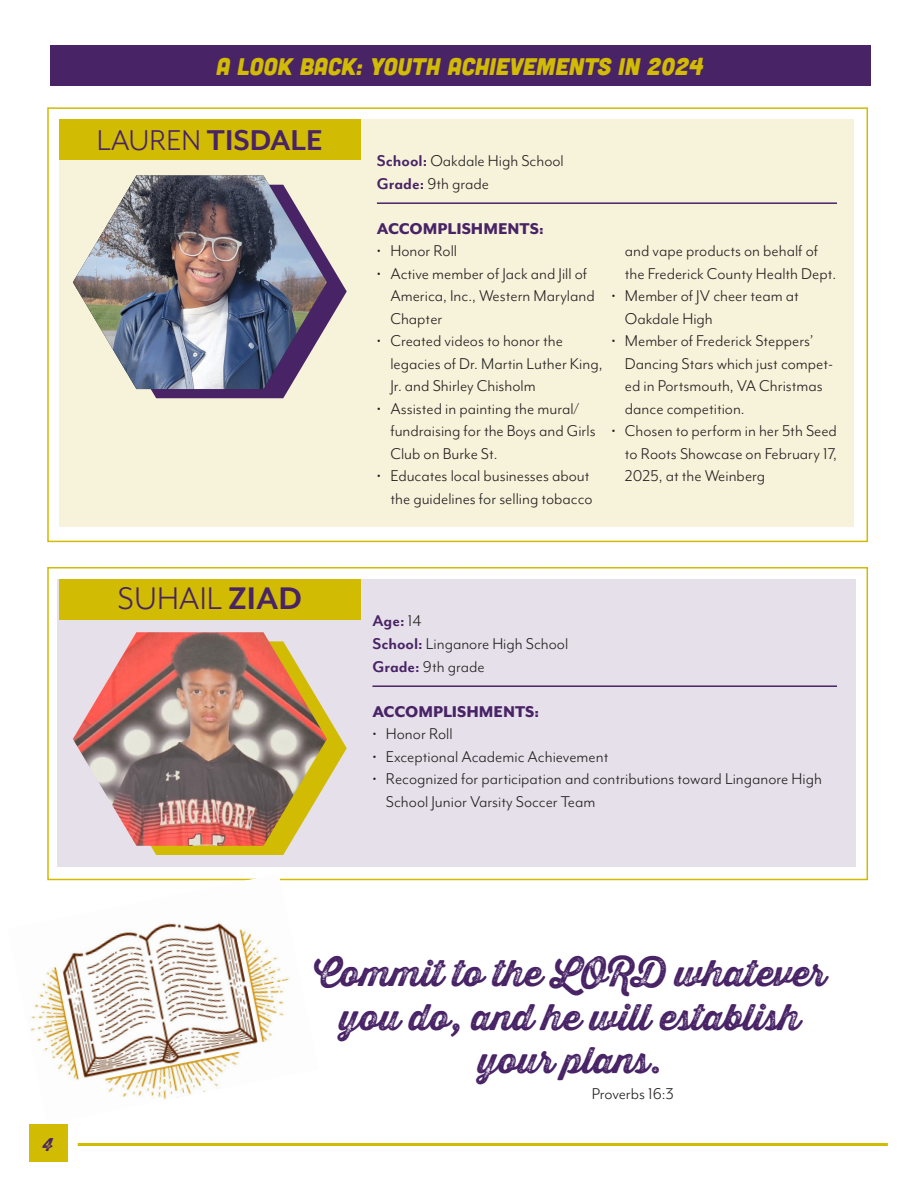
<style>
.page{position:relative;width:918px;height:1188px;background:#fff}
.page>*{position:absolute;margin:0;border:0;box-sizing:border-box;transform-origin:0 0}
.t1{font:36px/43.2px "Thirsty Rough Bol Two";color:#482366;text-align:center}
.t2{font:36px "Mr Eaves Mod OT";color:#482366}
.t3{font:700 33px "Mr Eaves Mod OT";color:#482366}
.t4{font:italic 24px "Cubano";color:#d1bb03}
.t5{font:18px/22.5px "Mr Eaves Mod OT";color:#231f20}
.t6{font:800 18px "Mr Eaves Mod OT";color:#482366}
.t7{font:700 18px "Mr Eaves Mod OT";color:#482366}
.t8{font:18px "Thirsty Rough Bol Two";color:#482366}
.s1{font-weight:400}
.s2{font-weight:700}
.s3{font-weight:700;color:#482366}
.s4{font-weight:400;color:#231f20}
</style>
<div class="page">
<hr style="left:78px;top:1143px;width:810px;height:3px;background:#d1bb03">
<div style="left:29px;top:1124px;width:39px;height:38px;background:#d1bb03"></div>
<div style="left:58px;top:579px;width:798px;height:288px;background:#e6e0ea"></div>
<div style="left:47px;top:567px;width:821px;height:313px;border:2px solid #d1bb03"></div>
<svg style="left:151px;top:715px;width:196px;height:140px"></svg>
<img style="left:73px;top:632px;width:254px;height:214px">
<div style="left:59px;top:579px;width:301px;height:41px;background:#d1bb03"></div>
<hr style="left:372px;top:685px;width:465px;height:2px;background:#482366">
<div style="left:50px;top:45px;width:820px;height:41px;background:#482366"></div>
<div style="left:47px;top:107px;width:821px;height:435px;border:2px solid #d1bb03"></div>
<div style="left:59px;top:120px;width:795px;height:407px;background:#f7f3da"></div>
<svg style="left:136px;top:258px;width:211px;height:140px"></svg>
<img style="left:73px;top:176px;width:254px;height:213px">
<div style="left:59px;top:120px;width:301px;height:40px;background:#d1bb03"></div>
<hr style="left:377px;top:202px;width:460px;height:2px;background:#482366">
<img style="left:30px;top:874px;width:289px;height:226px">
<p class="t4" style="left:216px;top:51px;width:489px">A LOOK BACK: YOUTH ACHIEVEMENTS IN 2024</p>
<p class="t3" style="left:97px;top:121px;width:227px"><span class="s1">LAUREN</span> TISDALE</p>
<p class="t2" style="left:118px;top:579px;width:186px">SUHAIL <span class="s2">ZIAD</span></p>
<p class="t5" style="left:377px;top:150px;width:188px"><span class="s3">School:</span> Oakdale High School</p>
<p class="t5" style="left:377px;top:172px;width:114px"><span class="s3">Grade:</span> 9th grade</p>
<p class="t6" style="left:377px;top:218px;width:168px">ACCOMPLISHMENTS:</p>
<p class="t5" style="left:377px;top:240px;width:82px">• Honor Roll</p>
<p class="t5" style="left:390px;top:262px;width:206px;text-indent:-14px">• Active member of Jack and Jill of<br>America, Inc., Western Maryland<br>Chapter</p>
<p class="t5" style="left:390px;top:330px;width:214px;text-indent:-14px">• Created videos to honor the legacies of Dr. Martin Luther King,<br>Jr. and Shirley Chisholm</p>
<p class="t5" style="left:390px;top:397px;width:207px;text-indent:-14px">• Assisted in painting the mural/ fundraising for the Boys and Girls<br>Club on Burke St.</p>
<p class="t5" style="left:377px;top:465px;width:217px;text-align:right">• Educates local businesses about the guidelines for selling tobacco</p>
<p class="t5" style="left:625px;top:240px;width:213px">and vape products on behalf of the Frederick County Health Dept.</p>
<p class="t5" style="left:625px;top:285px;width:175px;text-indent:-14px">• Member of JV cheer team at<br>Oakdale High</p>
<p class="t5" style="left:625px;top:330px;width:210px;text-indent:-14px">• Member of Frederick Steppers’<br>Dancing Stars which just compet&shy;ed in Portsmouth, VA Christmas dance competition.</p>
<p class="t5" style="left:625px;top:420px;width:214px;text-align:justify;text-indent:-14px">• Chosen to perform in her 5th Seed to Roots Showcase on February 17, 2025, at the Weinberg</p>
<p class="t7" style="left:372px;top:611px;width:51px">Age: <span class="s4">14</span></p>
<p class="t5" style="left:372px;top:633px;width:197px"><span class="s3">School:</span> Linganore High School</p>
<p class="t5" style="left:372px;top:655px;width:114px"><span class="s3">Grade:</span> 9th grade</p>
<p class="t6" style="left:372px;top:701px;width:168px">ACCOMPLISHMENTS:</p>
<p class="t5" style="left:372px;top:723px;width:82px">• Honor Roll</p>
<p class="t5" style="left:372px;top:745px;width:237px">• Exceptional Academic Achievement</p>
<p class="t5" style="left:386px;top:768px;width:438px;text-indent:-14px">• Recognized for participation and contributions toward Linganore High<br>School Junior Varsity Soccer Team</p>
<p class="t8" style="left:43px;top:1131px;width:12px">4</p>
<p class="t1" style="left:314px;top:952px;width:514px">Commit to the LORD whatever you do, and he will establish your plans.</p>
<p class="t5" style="left:592px;top:1083px;width:84px">Proverbs 16:3</p>
</div>
